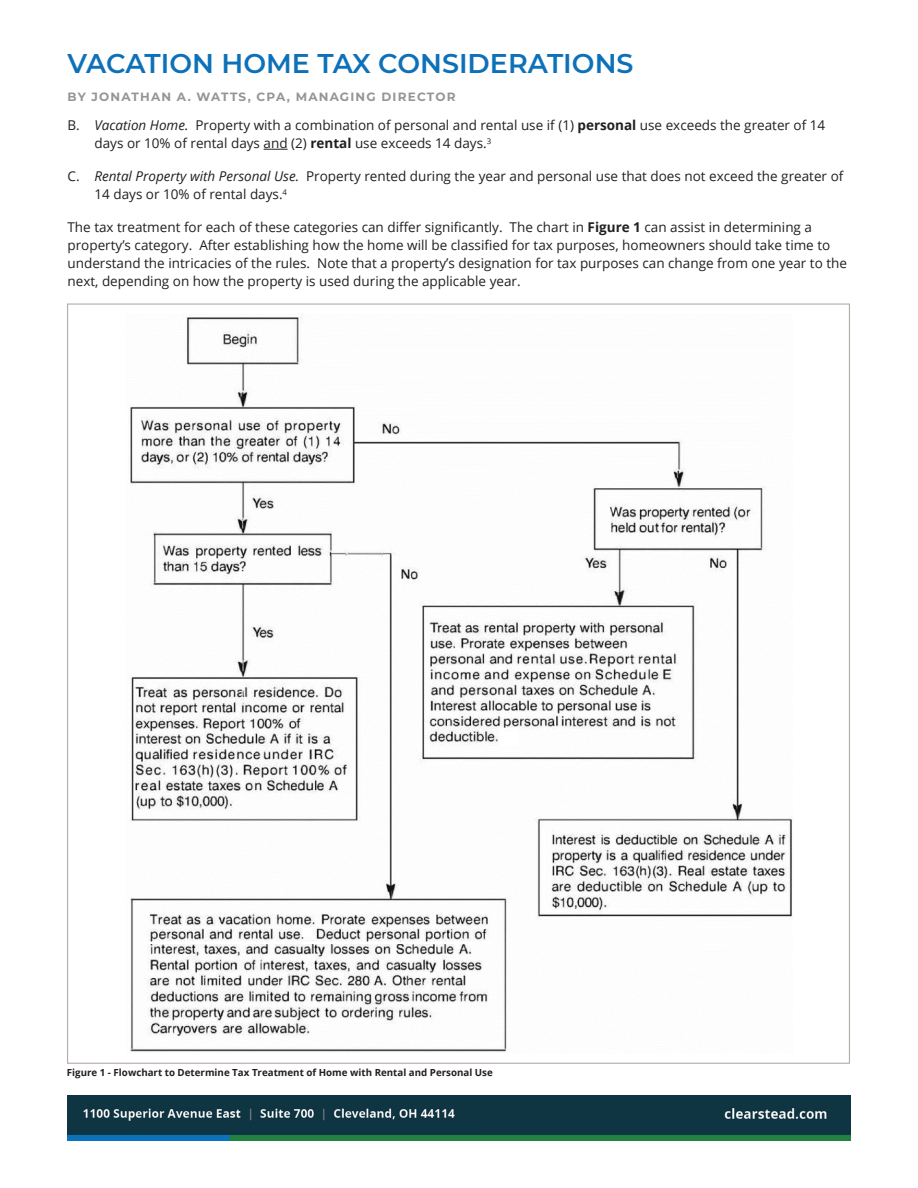
<style>
.page{position:relative;width:918px;height:1188px;background:#fff}
.page>*{position:absolute;margin:0;border:0;box-sizing:border-box;transform-origin:0 0}
.t1{font:600 27px "Montserrat";color:#0d71b9}
.Main_Body_Paragraphs{font:13.5px/18px "Open Sans";color:#231f20}
.t2{font:700 12px "Montserrat";letter-spacing:.1em;color:#939598}
.Headline_Purple{font:700 9.75px "Open Sans";color:#231f20}
.s1{font-style:italic}
.s2{font-weight:700}
</style>
<div class="page">
<img style="left:68px;top:1095px;width:409px;height:45px">
<img style="left:477px;top:1095px;width:373px;height:45px">
<svg style="left:264px;top:149px;width:24px;height:1px"></svg>
<img style="left:130px;top:316px;width:662px;height:736px">
<p class="t1" style="left:68px;top:45px;width:568px">VACATION HOME TAX CONSIDERATIONS</p>
<p class="t2" style="left:68px;top:88px;width:390px">BY JONATHAN A. WATTS, CPA, MANAGING DIRECTOR</p>
<p class="Main_Body_Paragraphs" style="left:94px;top:116px;width:732px;text-indent:-27px">B. <span class="s1">Vacation Home.</span> Property with a combination of personal and rental use if (1) <span class="s2">personal</span> use exceeds the greater of 14 days or 10% of rental days and (2) <span class="s2">rental</span> use exceeds 14 days.<sup>3</sup></p>
<p class="Main_Body_Paragraphs" style="left:94px;top:167px;width:750px;text-indent:-27px">C. <span class="s1">Rental Property with Personal Use.</span> Property rented during the year and personal use that does not exceed the greater of<br>14 days or 10% of rental days.<sup>4</sup></p>
<p class="Main_Body_Paragraphs" style="left:68px;top:218px;width:781px">The tax treatment for each of these categories can differ significantly. The chart in <span class="s2">Figure 1</span> can assist in determining a property’s category. After establishing how the home will be classified for tax purposes, homeowners should take time to understand the intricacies of the rules. Note that a property’s designation for tax purposes can change from one year to the next, depending on how the property is used during the applicable year.</p>
<p class="Headline_Purple" style="left:67px;top:1065px;width:427px">Figure 1 - Flowchart to Determine Tax Treatment of Home with Rental and Personal Use</p>
</div>
